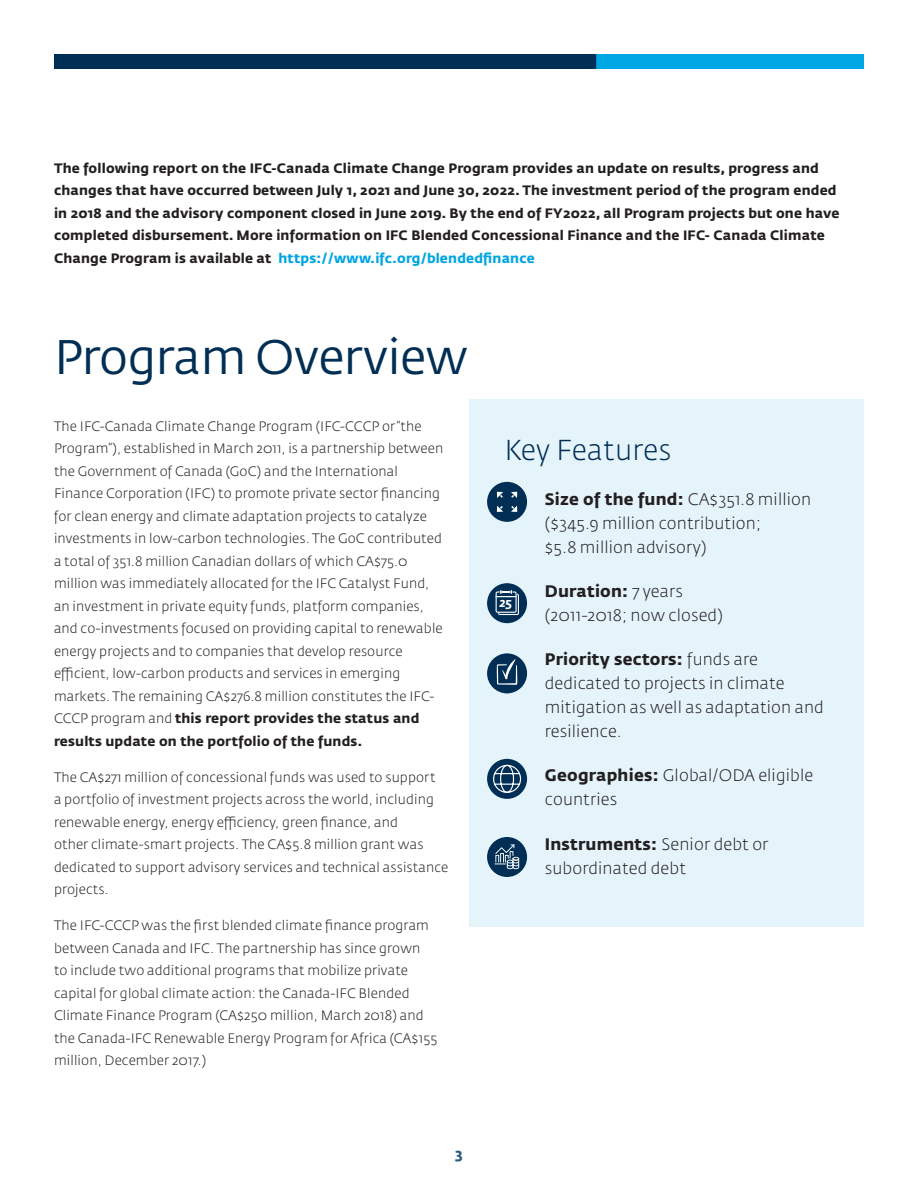
<style>
.page{position:relative;width:918px;height:1188px;background:#fff}
.page>*{position:absolute;margin:0;border:0;box-sizing:border-box;transform-origin:0 0}
.t1{font:48px "Fedra Sans Std";letter-spacing:-.01em;color:#002e54}
.t2{font:300 28.5px "Fedra Sans Std";letter-spacing:.01em;color:#002e54}
.t3{font:300 16.5px/24px "Fedra Sans Std";letter-spacing:.01em;color:#231f20}
.t4{font:700 15px "Fedra Sans Std";color:#285d82}
.t5{font:300 13.5px/22.5px "Fedra Sans Std";letter-spacing:.01em;color:#231f20}
.t6{font:700 13.5px/22.5px "Fedra Sans Std";letter-spacing:.01em;color:#231f20}
.t7{font:italic 700 12.75px "Fedra Sans Std";color:#fff}
.s1{color:#00a5e3}
.s2{font-weight:700}
</style>
<div class="page">
<div style="left:470px;top:399px;width:394px;height:528px;background:#e5f3fb"></div>
<div style="left:487px;top:482px;width:40px;height:40px;background:#002e54;border-radius:50%"></div>
<div style="left:487px;top:583px;width:40px;height:40px;background:#002e54;border-radius:50%"></div>
<div style="left:487px;top:653px;width:40px;height:40px;background:#002e54;border-radius:50%"></div>
<div style="left:487px;top:759px;width:40px;height:40px;background:#002e54;border-radius:50%"></div>
<div style="left:487px;top:837px;width:40px;height:40px;background:#002e54;border-radius:50%"></div>
<svg style="left:497px;top:492px;width:20px;height:20px"></svg>
<svg style="left:496px;top:590px;width:23px;height:25px"></svg>
<svg style="left:497px;top:659px;width:20px;height:26px"></svg>
<svg style="left:492px;top:764px;width:30px;height:30px"></svg>
<svg style="left:494px;top:844px;width:25px;height:25px"></svg>
<div style="left:362px;top:54px;width:502px;height:15px;background:#00a5e3"></div>
<div style="left:54px;top:54px;width:542px;height:15px;background:#002e54"></div>
<p class="t6" style="left:54px;top:157px;width:787px">The following report on the IFC-Canada Climate Change Program provides an update on results, progress and changes that have occurred between July 1, 2021 and June 30, 2022. The investment period of the program ended in 2018 and the advisory component closed in June 2019. By the end of FY2022, all Program projects but one have completed disbursement. More information on IFC Blended Concessional Finance and the IFC- Canada Climate Change Program is available at <span class="s1">https://www.ifc.org/blendedfinance</span></p>
<h1 class="t1" style="left:54px;top:327px;width:415px">Program Overview</h1>
<p class="t5" style="left:54px;top:415px;width:391px">The IFC-Canada Climate Change Program (IFC-CCCP or “the Program”), established in March 2011, is a partnership between the Government of Canada (GoC) and the International Finance Corporation (IFC) to promote private sector financing for clean energy and climate adaptation projects to catalyze investments in low-carbon technologies. The GoC contributed a total of 351.8 million Canadian dollars of which CA$75.0 million was immediately allocated for the IFC Catalyst Fund, an investment in private equity funds, platform companies, and co-investments focused on providing capital to renewable energy projects and to companies that develop resource efficient, low-carbon products and services in emerging markets. The remaining CA$276.8 million constitutes the IFC-CCCP program and <span class="s2">this report provides the status and results update on the portfolio of the funds.</span></p>
<p class="t5" style="left:54px;top:766px;width:396px">The CA$271 million of concessional funds was used to support<br>a portfolio of investment projects across the world, including renewable energy, energy efficiency, green finance, and<br>other climate-smart projects. The CA$5.8 million grant was dedicated to support advisory services and technical assistance projects.</p>
<p class="t5" style="left:54px;top:914px;width:385px">The IFC-CCCP was the first blended climate finance program between Canada and IFC. The partnership has since grown<br>to include two additional programs that mobilize private capital for global climate action: the Canada-IFC Blended Climate Finance Program (CA$250 million, March 2018) and the Canada-IFC Renewable Energy Program for Africa (CA$155 million, December 2017.)</p>
<h2 class="t2" style="left:504px;top:433px;width:169px">Key Features</h2>
<p class="t3" style="left:545px;top:487px;width:268px"><span class="s2">Size of the fund:</span> CA$351.8 million ($345.9 million contribution;<br>$5.8 million advisory)</p>
<p class="t3" style="left:545px;top:579px;width:180px"><span class="s2">Duration:</span> 7 years (2011-2018; now closed)</p>
<p class="t3" style="left:545px;top:647px;width:280px"><span class="s2">Priority sectors:</span> funds are dedicated to projects in climate mitigation as well as adaptation and resilience.</p>
<p class="t3" style="left:545px;top:764px;width:270px"><span class="s2">Geographies:</span> Global/ODA eligible countries</p>
<p class="t3" style="left:545px;top:832px;width:225px"><span class="s2">Instruments:</span> Senior debt or subordinated debt</p>
<p class="t7" style="left:500px;top:595px;width:14px">25</p>
<p class="t4" style="left:455px;top:1145px;width:9px">3</p>
</div>
